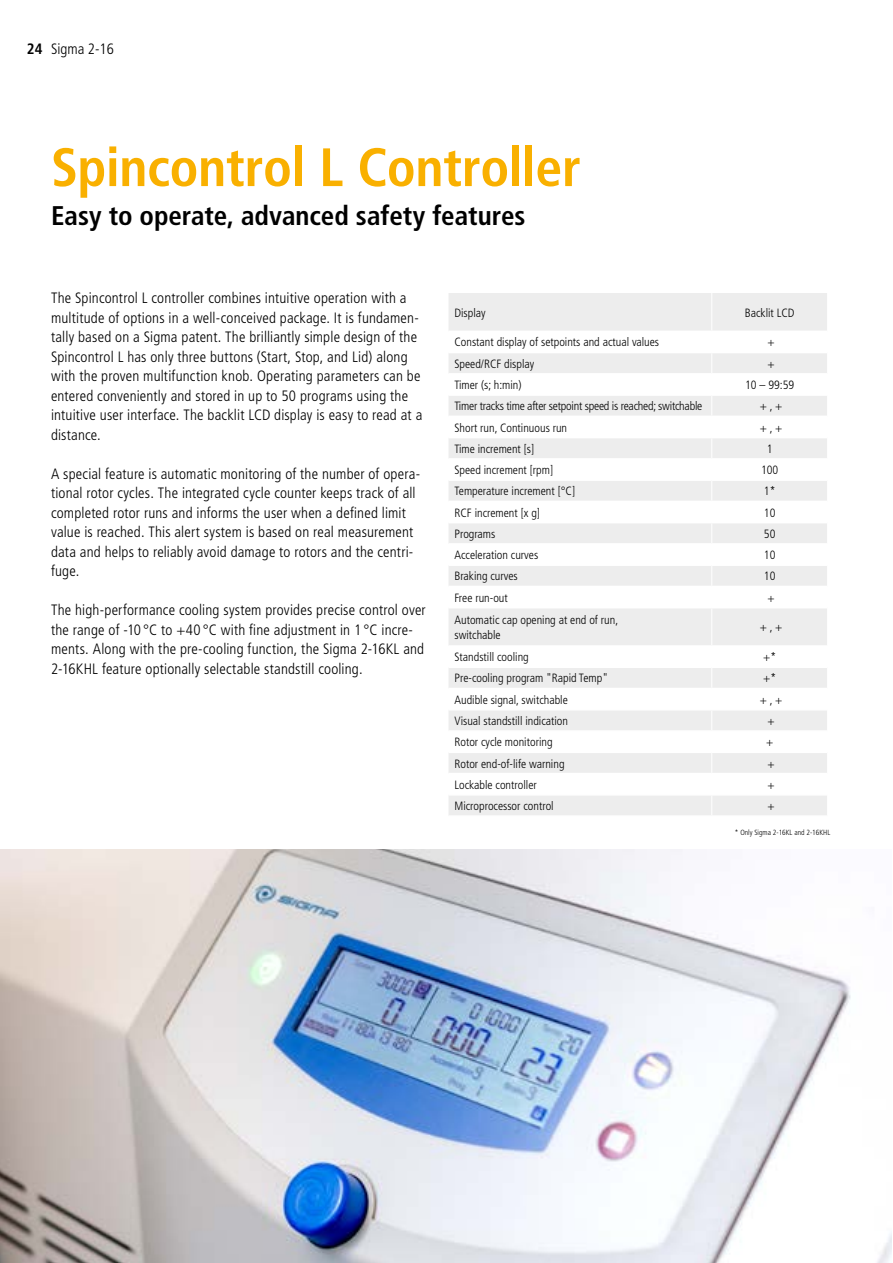
<style>
.page{position:relative;width:893px;height:1263px;background:#fff}
.page>*{position:absolute;margin:0;border:0;box-sizing:border-box;transform-origin:0 0}
.t1{font:700 condensed 54px "Frutiger LT Std";letter-spacing:-.01em;color:#f9b000}
.t2{font:700 condensed 27px "Frutiger LT Std";color:#000}
.t3{font:300 condensed 15px/19.5px "Frutiger LT Std";letter-spacing:.01em;color:#000}
.t4{font:700 condensed 15px "Frutiger LT Std";color:#000}
.t5{font:300 condensed 12px/14.4px "Frutiger LT Std";color:#000}
.t6{font:300 condensed 12px "Frutiger LT Std";letter-spacing:-.02em;color:#000}
.t7{font:300 condensed 7.5px "Frutiger LT Std";color:#000}
</style>
<div class="page">
<img style="left:0;top:849px;width:892px;height:414px">
<div style="left:449px;top:293px;width:378px;height:522px;background:#ededed"></div>
<svg style="left:449px;top:332px;width:378px;height:462px"></svg>
<hr style="left:711px;top:293px;width:1px;height:38px;background:#fff">
<svg style="left:711px;top:332px;width:1px;height:275px"></svg>
<hr style="left:711px;top:608px;width:1px;height:37px;background:#fff">
<svg style="left:711px;top:647px;width:1px;height:168px"></svg>
<hr style="left:448px;top:331px;width:264px;height:1px;background:#fff">
<hr style="left:712px;top:331px;width:115px;height:1px;background:#fff">
<hr style="left:448px;top:352px;width:264px;height:1px;background:#fff">
<hr style="left:712px;top:352px;width:115px;height:1px;background:#fff">
<hr style="left:448px;top:373px;width:264px;height:2px;background:#fff">
<hr style="left:712px;top:373px;width:115px;height:2px;background:#fff">
<hr style="left:448px;top:394px;width:264px;height:2px;background:#fff">
<hr style="left:712px;top:394px;width:115px;height:2px;background:#fff">
<hr style="left:448px;top:416px;width:264px;height:1px;background:#fff">
<hr style="left:712px;top:416px;width:115px;height:1px;background:#fff">
<hr style="left:448px;top:437px;width:264px;height:1px;background:#fff">
<hr style="left:712px;top:437px;width:115px;height:1px;background:#fff">
<hr style="left:448px;top:458px;width:264px;height:2px;background:#fff">
<hr style="left:712px;top:458px;width:115px;height:2px;background:#fff">
<hr style="left:448px;top:479px;width:264px;height:2px;background:#fff">
<hr style="left:712px;top:479px;width:115px;height:2px;background:#fff">
<hr style="left:448px;top:501px;width:264px;height:1px;background:#fff">
<hr style="left:712px;top:501px;width:115px;height:1px;background:#fff">
<hr style="left:448px;top:522px;width:264px;height:1px;background:#fff">
<hr style="left:712px;top:522px;width:115px;height:1px;background:#fff">
<hr style="left:448px;top:543px;width:264px;height:2px;background:#fff">
<hr style="left:712px;top:543px;width:115px;height:2px;background:#fff">
<hr style="left:448px;top:564px;width:264px;height:2px;background:#fff">
<hr style="left:712px;top:564px;width:115px;height:2px;background:#fff">
<hr style="left:448px;top:586px;width:264px;height:1px;background:#fff">
<hr style="left:712px;top:586px;width:115px;height:1px;background:#fff">
<hr style="left:448px;top:607px;width:264px;height:1px;background:#fff">
<hr style="left:712px;top:607px;width:115px;height:1px;background:#fff">
<hr style="left:448px;top:645px;width:264px;height:2px;background:#fff">
<hr style="left:712px;top:645px;width:115px;height:2px;background:#fff">
<hr style="left:448px;top:666px;width:264px;height:2px;background:#fff">
<hr style="left:712px;top:666px;width:115px;height:2px;background:#fff">
<hr style="left:448px;top:688px;width:264px;height:1px;background:#fff">
<hr style="left:712px;top:688px;width:115px;height:1px;background:#fff">
<hr style="left:448px;top:709px;width:264px;height:1px;background:#fff">
<hr style="left:712px;top:709px;width:115px;height:1px;background:#fff">
<hr style="left:448px;top:730px;width:264px;height:2px;background:#fff">
<hr style="left:712px;top:730px;width:115px;height:2px;background:#fff">
<hr style="left:448px;top:751px;width:264px;height:2px;background:#fff">
<hr style="left:712px;top:751px;width:115px;height:2px;background:#fff">
<hr style="left:448px;top:773px;width:264px;height:1px;background:#fff">
<hr style="left:712px;top:773px;width:115px;height:1px;background:#fff">
<hr style="left:448px;top:794px;width:264px;height:1px;background:#fff">
<hr style="left:712px;top:794px;width:115px;height:1px;background:#fff">
<p class="t4" style="left:27px;top:40px;width:17px">24</p>
<p class="t3" style="left:51px;top:39px;width:64px">Sigma 2-16</p>
<h1 class="t1" style="left:51px;top:135px;width:531px">Spincontrol L Controller</h1>
<h2 class="t2" style="left:51px;top:200px;width:476px">Easy to operate, advanced safety features</h2>
<p class="t3" style="left:51px;top:288px;width:373px">The Spincontrol L controller combines intuitive operation with a multitude of options in a well-conceived package. It is fundamen&shy;tally based on a Sigma patent. The brilliantly simple design of the Spincontrol L has only three buttons (Start, Stop, and Lid) along with the proven multifunction knob. Operating parameters can be entered conveniently and stored in up to 50 programs using the intuitive user interface. The backlit LCD display is easy to read at a distance.</p>
<p class="t3" style="left:51px;top:464px;width:371px">A special feature is automatic monitoring of the number of opera&shy;tional rotor cycles. The integrated cycle counter keeps track of all completed rotor runs and informs the user when a defined limit value is reached. This alert system is based on real measurement data and helps to reliably avoid damage to rotors and the centri&shy;fuge.</p>
<p class="t3" style="left:51px;top:600px;width:376px">The high-performance cooling system provides precise control over the range of -10 °C to +40 °C with fine adjustment in 1 °C incre&shy;ments. Along with the pre-cooling function, the Sigma 2-16KL and 2-16KHL feature optionally selectable standstill cooling.</p>
<p class="t5" style="left:454px;top:305px;width:33px">Display</p>
<p class="t5" style="left:745px;top:305px;width:51px">Backlit LCD</p>
<p class="t5" style="left:454px;top:335px;width:206px">Constant display of setpoints and actual values</p>
<p class="t5" style="left:767px;top:335px;width:9px">+</p>
<p class="t5" style="left:454px;top:356px;width:81px">Speed/RCF display</p>
<p class="t5" style="left:767px;top:356px;width:9px">+</p>
<p class="t5" style="left:454px;top:378px;width:69px">Timer (s; h:min)</p>
<p class="t5" style="left:745px;top:378px;width:51px">10 – 99:59</p>
<p class="t6" style="left:454px;top:399px;width:249px">Timer tracks time after setpoint speed is reached; switchable</p>
<p class="t5" style="left:760px;top:399px;width:24px">+ , +</p>
<p class="t5" style="left:454px;top:420px;width:114px">Short run, Continuous run</p>
<p class="t5" style="left:760px;top:420px;width:24px">+ , +</p>
<p class="t5" style="left:454px;top:442px;width:81px">Time increment [s]</p>
<p class="t5" style="left:767px;top:442px;width:7px">1</p>
<p class="t5" style="left:454px;top:463px;width:100px">Speed increment [rpm]</p>
<p class="t5" style="left:761px;top:463px;width:19px">100</p>
<p class="t5" style="left:454px;top:484px;width:122px">Temperature increment [°C]</p>
<p class="t5" style="left:764px;top:484px;width:13px">1*</p>
<p class="t5" style="left:454px;top:505px;width:87px">RCF increment [x g]</p>
<p class="t5" style="left:764px;top:505px;width:13px">10</p>
<p class="t5" style="left:454px;top:527px;width:42px">Programs</p>
<p class="t5" style="left:764px;top:527px;width:13px">50</p>
<p class="t5" style="left:454px;top:548px;width:85px">Acceleration curves</p>
<p class="t5" style="left:764px;top:548px;width:13px">10</p>
<p class="t5" style="left:454px;top:569px;width:65px">Braking curves</p>
<p class="t5" style="left:764px;top:569px;width:13px">10</p>
<p class="t5" style="left:454px;top:590px;width:55px">Free run-out</p>
<p class="t5" style="left:767px;top:590px;width:9px">+</p>
<p class="t5" style="left:454px;top:613px;width:165px">Automatic cap opening at end of run, switchable</p>
<p class="t5" style="left:760px;top:620px;width:24px">+ , +</p>
<p class="t5" style="left:454px;top:650px;width:76px">Standstill cooling</p>
<p class="t5" style="left:763px;top:650px;width:14px">+*</p>
<p class="t5" style="left:454px;top:671px;width:155px">Pre-cooling program "Rapid Temp"</p>
<p class="t5" style="left:763px;top:671px;width:14px">+*</p>
<p class="t5" style="left:454px;top:692px;width:115px">Audible signal, switchable</p>
<p class="t5" style="left:760px;top:692px;width:24px">+ , +</p>
<p class="t5" style="left:454px;top:714px;width:115px">Visual standstill indication</p>
<p class="t5" style="left:767px;top:714px;width:9px">+</p>
<p class="t5" style="left:454px;top:735px;width:100px">Rotor cycle monitoring</p>
<p class="t5" style="left:766px;top:735px;width:9px">+</p>
<p class="t5" style="left:454px;top:756px;width:112px">Rotor end-of-life warning</p>
<p class="t5" style="left:767px;top:756px;width:9px">+</p>
<p class="t5" style="left:454px;top:777px;width:84px">Lockable controller</p>
<p class="t5" style="left:767px;top:777px;width:9px">+</p>
<p class="t5" style="left:454px;top:799px;width:101px">Microprocessor control</p>
<p class="t5" style="left:767px;top:799px;width:9px">+</p>
<p class="t7" style="left:735px;top:828px;width:97px">* Only Sigma 2-16KL and 2-16KHL</p>
</div>
